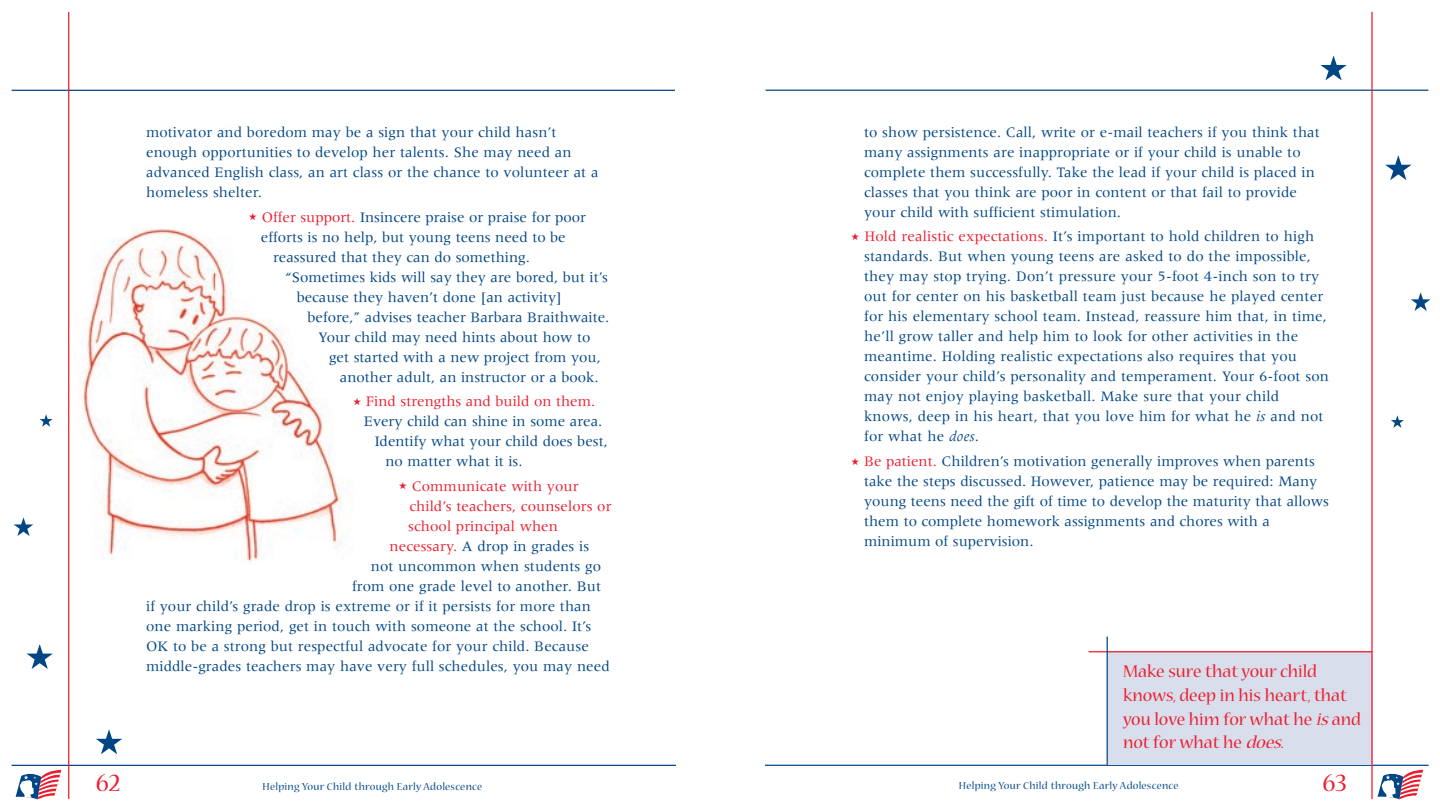
<style>
.page{position:relative;width:1440px;height:810px;background:#fff}
.page>*{position:absolute;margin:0;border:0;box-sizing:border-box;transform-origin:0 0}
.t1{font:27.5px "Nueva";color:#ed1b2d}
.t2{font:18.75px/23.8px "Nueva";color:#ed1b2d}
.t3{font:15px/20px "Meridien";letter-spacing:.005em;color:#004685}
.t4{font:15px "Meridien";letter-spacing:.005em;color:#ed1b2d}
.t5{font:11.25px "Nueva";letter-spacing:.025em;color:#004685}
.s1{color:#ed1b2d}
.s2{font-style:italic}
</style>
<div class="page">
<hr style="left:765px;top:765px;width:664px;height:1px;background:#004685">
<hr style="left:766px;top:90px;width:662px;height:1px;background:#004685">
<svg style="left:1385px;top:155px;width:26px;height:25px"></svg>
<svg style="left:1320px;top:55px;width:27px;height:25px"></svg>
<svg style="left:1411px;top:292px;width:20px;height:19px"></svg>
<svg style="left:1391px;top:415px;width:13px;height:13px"></svg>
<svg style="left:1378px;top:770px;width:45px;height:29px"></svg>
<hr style="left:12px;top:765px;width:664px;height:1px;background:#004685">
<hr style="left:12px;top:90px;width:663px;height:1px;background:#004685">
<svg style="left:27px;top:644px;width:26px;height:25px"></svg>
<svg style="left:96px;top:729px;width:26px;height:25px"></svg>
<svg style="left:14px;top:517px;width:19px;height:19px"></svg>
<svg style="left:40px;top:414px;width:13px;height:13px"></svg>
<svg style="left:16px;top:770px;width:45px;height:29px"></svg>
<hr style="left:68px;top:12px;width:1px;height:787px;background:#ed1b2d">
<img style="left:82px;top:228px;width:261px;height:334px">
<div style="left:1108px;top:651px;width:264px;height:114px;background:#d9deec"></div>
<hr style="left:1089px;top:651px;width:283px;height:1px;background:#ed1b2d">
<hr style="left:1107px;top:637px;width:1px;height:128px;background:#004685">
<hr style="left:1371px;top:12px;width:2px;height:787px;background:#ed1b2d">
<p class="t3" style="left:146px;top:123px;width:454px">motivator and boredom may be a sign that your child hasn’t enough opportunities to develop her talents. She may need an advanced English class, an art class or the chance to volunteer at a homeless shelter.</p>
<p class="t3" style="left:249px;top:208px;width:339px"><span class="s1">★ Offer support.</span> Insincere praise or praise for poor</p>
<p class="t3" style="left:261px;top:228px;width:306px">efforts is no help, but young teens need to be</p>
<p class="t3" style="left:273px;top:248px;width:258px">reassured that they can do something.</p>
<p class="t3" style="left:285px;top:268px;width:324px">“Sometimes kids will say they are bored, but it’s</p>
<p class="t3" style="left:297px;top:288px;width:267px">because they haven’t done [an activity]</p>
<p class="t3" style="left:308px;top:308px;width:303px">before,” advises teacher Barbara Braithwaite.</p>
<p class="t3" style="left:318px;top:328px;width:274px">Your child may need hints about how to</p>
<p class="t3" style="left:329px;top:348px;width:273px">get started with a new project from you,</p>
<p class="t3" style="left:340px;top:368px;width:260px">another adult, an instructor or a book.</p>
<p class="t4" style="left:353px;top:395px;width:244px">★ Find strengths and build on them.</p>
<p class="t3" style="left:364px;top:412px;width:240px">Every child can shine in some area.</p>
<p class="t3" style="left:375px;top:432px;width:235px">Identify what your child does best,</p>
<p class="t3" style="left:385px;top:452px;width:139px">no matter what it is.</p>
<p class="t4" style="left:399px;top:480px;width:181px">★ Communicate with your</p>
<p class="t4" style="left:409px;top:500px;width:204px">child’s teachers, counselors or</p>
<p class="t4" style="left:408px;top:520px;width:151px">school principal when</p>
<p class="t3" style="left:390px;top:537px;width:201px"><span class="s1">necessary.</span> A drop in grades is</p>
<p class="t3" style="left:371px;top:557px;width:232px">not uncommon when students go</p>
<p class="t3" style="left:352px;top:577px;width:250px">from one grade level to another. But</p>
<p class="t3" style="left:146px;top:597px;width:446px">if your child’s grade drop is extreme or if it persists for more than</p>
<p class="t3" style="left:146px;top:617px;width:447px">one marking period, get in touch with someone at the school. It’s</p>
<p class="t3" style="left:146px;top:637px;width:444px">OK to be a strong but respectful advocate for your child. Because</p>
<p class="t3" style="left:146px;top:657px;width:465px">middle-grades teachers may have very full schedules, you may need</p>
<h1 class="t1" style="left:96px;top:772px;width:26px">62</h1>
<p class="t5" style="left:262px;top:782px;width:221px">Helping Your Child through Early Adolescence</p>
<p class="t3" style="left:864px;top:123px;width:457px">to show persistence. Call, write or e-mail teachers if you think that many assignments are inappropriate or if your child is unable to complete them successfully. Take the lead if your child is placed in classes that you think are poor in content or that fail to provide your child with sufficient stimulation.</p>
<p class="t3" style="left:864px;top:228px;width:466px;text-indent:-13px"><span class="s1">★ Hold realistic expectations.</span> It’s important to hold children to high standards. But when young teens are asked to do the impossible, they may stop trying. Don’t pressure your 5-foot 4-inch son to try out for center on his basketball team just because he played center for his elementary school team. Instead, reassure him that, in time, he’ll grow taller and help him to look for other activities in the meantime. Holding realistic expectations also requires that you consider your child’s personality and temperament. Your 6-foot son may not enjoy playing basketball. Make sure that your child knows, deep in his heart, that you love him for what he <span class="s2">is</span> and not for what he <span class="s2">does</span>.</p>
<p class="t3" style="left:864px;top:452px;width:466px;text-indent:-13px"><span class="s1">★ Be patient.</span> Children’s motivation generally improves when parents take the steps discussed. However, patience may be required: Many young teens need the gift of time to develop the maturity that allows them to complete homework assignments and chores with a minimum of supervision.</p>
<p class="t2" style="left:1123px;top:661px;width:239px">Make sure that your child knows, deep in his heart, that you love him for what he <span class="s2">is</span>and not for what he <span class="s2">does</span>.</p>
<p class="t5" style="left:959px;top:782px;width:221px">Helping Your Child through Early Adolescence</p>
<h1 class="t1" style="left:1322px;top:772px;width:26px">63</h1>
</div>
